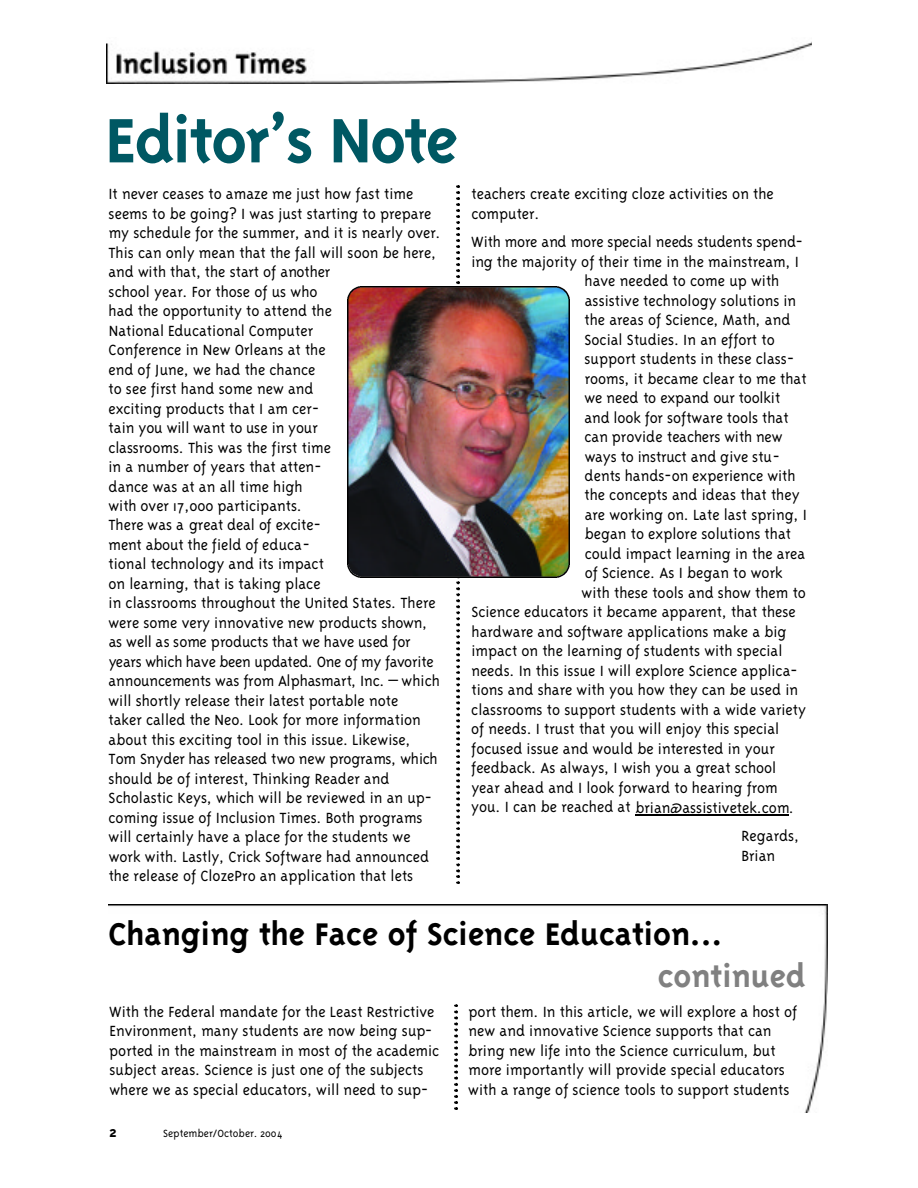
<style>
.page{position:relative;width:918px;height:1188px;background:#fff}
.page>*{position:absolute;margin:0;border:0;box-sizing:border-box;transform-origin:0 0}
.t1{font:700 72px "Triplex";letter-spacing:-.025em;color:#005863}
.t2{font:700 36px "Triplex";color:#000}
.t3{font:700 36px "Triplex";color:#808080}
.t4{font:300 16.95px/19.5px "Triplex";color:#000}
.t5{font:700 16.95px "Triplex";color:#000}
.t6{font:300 12px "Triplex";color:#000}
</style>
<div class="page">
<img style="left:456px;top:185px;width:3px;height:699px">
<hr style="left:635px;top:814px;width:154px;height:1px;background:#000">
<img style="left:106px;top:41px;width:706px;height:43px">
<img style="left:348px;top:287px;width:222px;height:290px">
<img style="left:108px;top:905px;width:719px;height:208px">
<div style="left:107px;top:917px;width:700px;height:86px;background:#fff"></div>
<img style="left:455px;top:1004px;width:3px;height:106px">
<h1 class="t1" style="left:105px;top:108px;width:354px">Editor’s Note</h1>
<p class="t4" style="left:108px;top:185px;width:334px">It never ceases to amaze me just how fast time seems to be going? I was just starting to prepare my schedule for the summer, and it is nearly over.<br>This can only mean that the fall will soon be here, and with that, the start of another<br>school year. For those of us who<br>had the opportunity to attend the<br>National Educational Computer<br>Conference in New Orleans at the<br>end of June, we had the chance<br>to see first hand some new and<br>exciting products that I am cer-<br>tain you will want to use in your<br>c l a s srooms. This was the first time<br>in a number of years that atten-<br>dance was at an all time high<br>with over 17,000 participants.<br>There was a great deal of excite-<br>ment about the field of educa-<br>tional technology and its impact<br>on learning, that is taking place<br>in classrooms throughout the United States. There were some very innovative new products s h o w n , as well as some products that we have used f o r years which have been updated. One of my favo r i t e announcements was from Alphasmart, Inc. – which will shortly release their latest portable note<br>taker called the Neo. Look for more information about this exciting tool in this issue. Likewise, Tom Snyder has released two new programs, which should be of interest, Thinking Reader and Scholastic Keys, which will be reviewed in an up&shy;coming issue of Inclusion Times. Both programs will certainly have a place for the students we work with. Lastly, Crick Software had announced the release of ClozePro an application that lets</p>
<p class="t4" style="left:471px;top:185px;width:304px">teachers create exciting cloze activities on the computer.</p>
<p class="t4" style="left:471px;top:233px;width:333px">With more and more special needs students spend-</p>
<p class="t4" style="left:471px;top:253px;width:329px">i n g the majority of their time in the mainstream, I</p>
<p class="t4" style="left:585px;top:272px;width:196px">have needed to come up with</p>
<p class="t4" style="left:585px;top:292px;width:213px">assistive technology solutions in</p>
<p class="t4" style="left:585px;top:311px;width:207px">the areas of Science, Math, and</p>
<p class="t4" style="left:584px;top:331px;width:192px">Social Studies. In an effort to</p>
<p class="t4" style="left:585px;top:350px;width:211px">support students in these class-</p>
<p class="t4" style="left:585px;top:370px;width:223px">rooms, it became clear to me that</p>
<p class="t4" style="left:584px;top:389px;width:197px">we need to expand our toolkit</p>
<p class="t4" style="left:584px;top:409px;width:206px">and look for software tools that</p>
<p class="t4" style="left:585px;top:428px;width:200px">can provide teachers with new</p>
<p class="t4" style="left:585px;top:448px;width:197px">ways to instruct and give stu-</p>
<p class="t4" style="left:585px;top:467px;width:213px">dents hands-on experience with</p>
<p class="t4" style="left:584px;top:487px;width:217px">the concepts and ideas that they</p>
<p class="t4" style="left:585px;top:506px;width:224px">are working on. Late last spring, I</p>
<p class="t4" style="left:585px;top:525px;width:208px">began to explore solutions that</p>
<p class="t4" style="left:585px;top:545px;width:222px">could impact learning in the area</p>
<p class="t4" style="left:585px;top:564px;width:200px">of Science. As I began to work</p>
<p class="t4" style="left:582px;top:584px;width:226px">with these tools and show them to</p>
<p class="t4" style="left:471px;top:603px;width:326px">Science educators it became apparent, that these</p>
<p class="t4" style="left:472px;top:623px;width:317px">hardware and software applications make a big</p>
<p class="t4" style="left:471px;top:642px;width:313px">impact on the learning of students with special</p>
<p class="t4" style="left:471px;top:662px;width:328px">needs. In this issue I will explore Science applica-</p>
<p class="t4" style="left:472px;top:681px;width:328px">tions and share with you how they can be used in</p>
<p class="t4" style="left:471px;top:701px;width:336px">classrooms to support students with a wide variety</p>
<p class="t4" style="left:471px;top:720px;width:310px">of needs. I trust that you will enjoy this special</p>
<p class="t4" style="left:471px;top:740px;width:305px">focused issue and would be interested in your</p>
<p class="t4" style="left:471px;top:759px;width:307px">feedback. As always, I wish you a great school</p>
<p class="t4" style="left:471px;top:779px;width:308px">year ahead and I look forward to hearing from</p>
<p class="t4" style="left:471px;top:799px;width:324px">you. I can be reached at brian@assistivetek.com.</p>
<p class="t4" style="left:741px;top:827px;width:59px">Regards,<br>Brian</p>
<h2 class="t2" style="left:108px;top:918px;width:616px">Changing the Face of Science Education...</h2>
<h2 class="t3" style="left:658px;top:960px;width:149px">continued</h2>
<p class="t4" style="left:109px;top:1003px;width:332px">With the Federal mandate for the Least Restrictive Environment, many students are now being sup&shy;ported in the mainstream in most of the academic subject areas. Science is just one of the subjects where we as special educators, will need to sup-</p>
<p class="t4" style="left:468px;top:1003px;width:331px">port them. In this article, we will explore a host of new and innovative Science supports that can bring new life into the Science curriculum, but more importantly will provide special educators with a range of science tools to support students</p>
<p class="t5" style="left:109px;top:1124px;width:9px">2</p>
<p class="t6" style="left:163px;top:1128px;width:121px">September/October. 2004</p>
</div>
